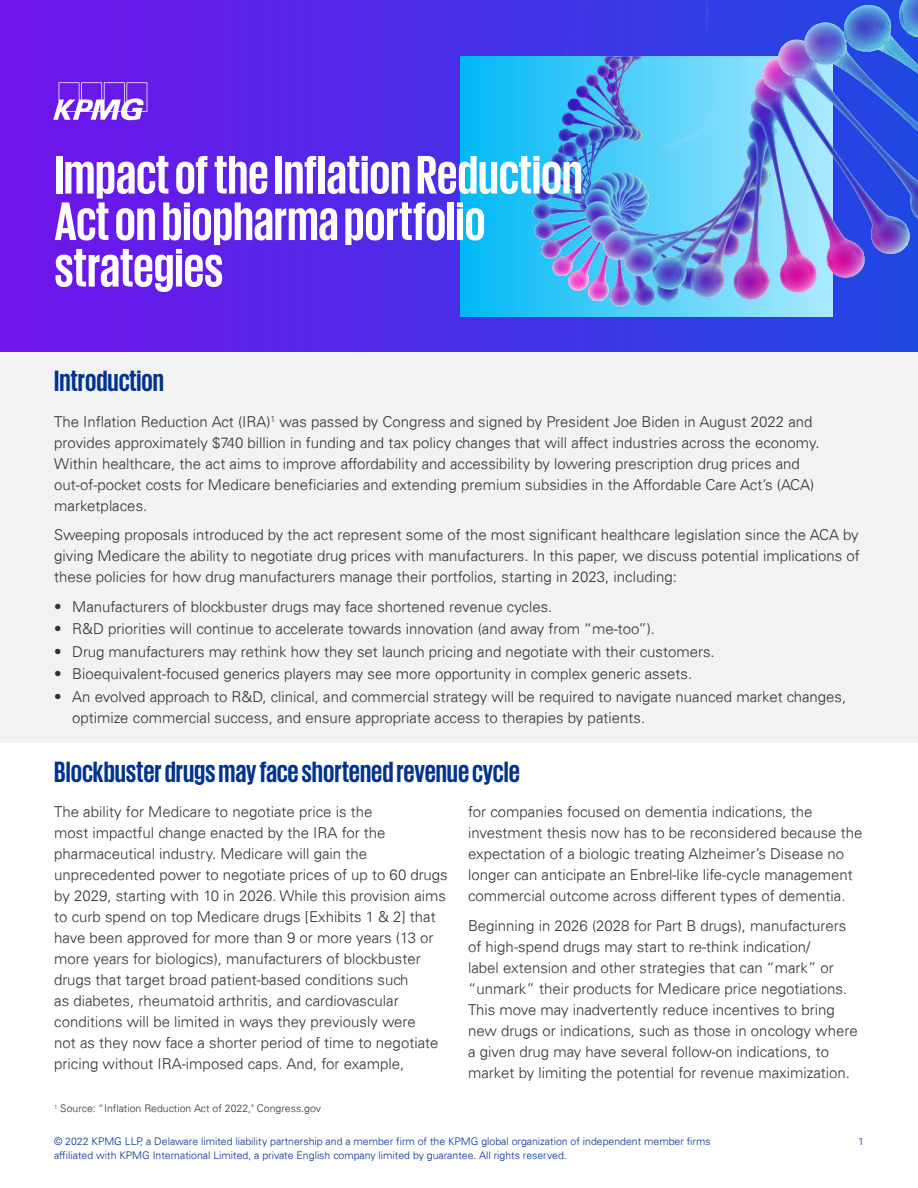
<style>
.page{position:relative;width:918px;height:1188px;background:#fff}
.page>*{position:absolute;margin:0;border:0;box-sizing:border-box;transform-origin:0 0}
.Heading_Blue{font:700 55.5px/46.5px "KPMG";color:#fff}
.Subhead_20pt_Blue{font:700 30px "KPMG";color:#00338d}
.Bodycopy_10pt{font:300 15px/21px "Univers 45";color:#333}
.t1{font:300 10.5px "Univers 45";color:#00338d}
.Source_7pt_Gray_1{font:300 10.5px "Univers 45";color:#333}
</style>
<div class="page">
<div style="left:0;top:0;width:918px;height:363px;background:linear-gradient(to right,#7114ea,#2048e2)"></div>
<img style="left:460px;top:0;width:458px;height:327px">
<svg style="left:53px;top:82px;width:94px;height:38px"></svg>
<div style="left:0;top:352px;width:918px;height:391px;background:#f2f2f2"></div>
<p class="Heading_Blue" style="left:54px;top:150px;width:530px">Impact of the Inflation Reduction<br>Act on biopharma portfolio strategies</p>
<p class="Subhead_20pt_Blue" style="left:54px;top:366px;width:111px">Introduction</p>
<p class="Bodycopy_10pt" style="left:54px;top:411px;width:767px">The Inflation Reduction Act (IRA)<sup>1</sup> was passed by Congress and signed by President Joe Biden in August 2022 and provides approximately $740 billion in funding and tax policy changes that will affect industries across the economy.<br>Within healthcare, the act aims to improve affordability and accessibility by lowering prescription drug prices and out-of-pocket costs for Medicare beneficiaries and extending premium subsidies in the Affordable Care Act’s (ACA) marketplaces.</p>
<p class="Bodycopy_10pt" style="left:54px;top:524px;width:807px;text-align:justify">Sweeping proposals introduced by the act represent some of the most significant healthcare legislation since the ACA by giving Medicare the ability to negotiate drug prices with manufacturers. In this paper, we discuss potential implications of these policies for how drug manufacturers manage their portfolios, starting in 2023, including:</p>
<p class="Bodycopy_10pt" style="left:54px;top:596px;width:500px">• Manufacturers of blockbuster drugs may face shortened revenue cycles.</p>
<p class="Bodycopy_10pt" style="left:54px;top:619px;width:602px">• R&amp;D priorities will continue to accelerate towards innovation (and away from “me-too”).</p>
<p class="Bodycopy_10pt" style="left:54px;top:641px;width:662px">• Drug manufacturers may rethink how they set launch pricing and negotiate with their customers.</p>
<p class="Bodycopy_10pt" style="left:54px;top:664px;width:639px">• Bioequivalent-focused generics players may see more opportunity in complex generic assets.</p>
<p class="Bodycopy_10pt" style="left:72px;top:686px;width:775px;text-indent:-18px">• An evolved approach to R&amp;D, clinical, and commercial strategy will be required to navigate nuanced market changes, optimize commercial success, and ensure appropriate access to therapies by patients.</p>
<p class="Subhead_20pt_Blue" style="left:54px;top:757px;width:467px">Blockbuster drugs may face shortened revenue cycle</p>
<p class="Bodycopy_10pt" style="left:54px;top:801px;width:395px">The ability for Medicare to negotiate price is the<br>most impactful change enacted by the IRA for the pharmaceutical industry. Medicare will gain the unprecedented power to negotiate prices of up to 60 drugs by 2029, starting with 10 in 2026. While this provision aims to curb spend on top Medicare drugs [Exhibits 1 &amp; 2] that have been approved for more than 9 or more years (13 or more years for biologics), manufacturers of blockbuster drugs that target broad patient-based conditions such<br>as diabetes, rheumatoid arthritis, and cardiovascular conditions will be limited in ways they previously were<br>not as they now face a shorter period of time to negotiate pricing without IRA-imposed caps. And, for example,</p>
<p class="Bodycopy_10pt" style="left:468px;top:801px;width:396px">for companies focused on dementia indications, the investment thesis now has to be reconsidered because the expectation of a biologic treating Alzheimer’s Disease no longer can anticipate an Enbrel-like life-cycle management commercial outcome across different types of dementia.</p>
<p class="Bodycopy_10pt" style="left:468px;top:915px;width:391px">Beginning in 2026 (2028 for Part B drugs), manufacturers of high-spend drugs may start to re-think indication/<br>label extension and other strategies that can “mark” or “unmark” their products for Medicare price negotiations.<br>This move may inadvertently reduce incentives to bring new drugs or indications, such as those in oncology where a given drug may have several follow-on indications, to market by limiting the potential for revenue maximization.</p>
<p class="Source_7pt_Gray_1" style="left:54px;top:1102px;width:268px"><sup>1</sup> Source: “Inflation Reduction Act of 2022," Congress.gov</p>
<p class="t1" style="left:54px;top:1135px;width:658px">© 2022 KPMG LLP, a Delaware limited liability partnership and a member firm of the KPMG global organization of independent member firms</p>
<p class="t1" style="left:858px;top:1135px;width:7px">1</p>
<p class="t1" style="left:54px;top:1149px;width:514px">affiliated with KPMG International Limited, a private English company limited by guarantee. All rights reserved.</p>
</div>
